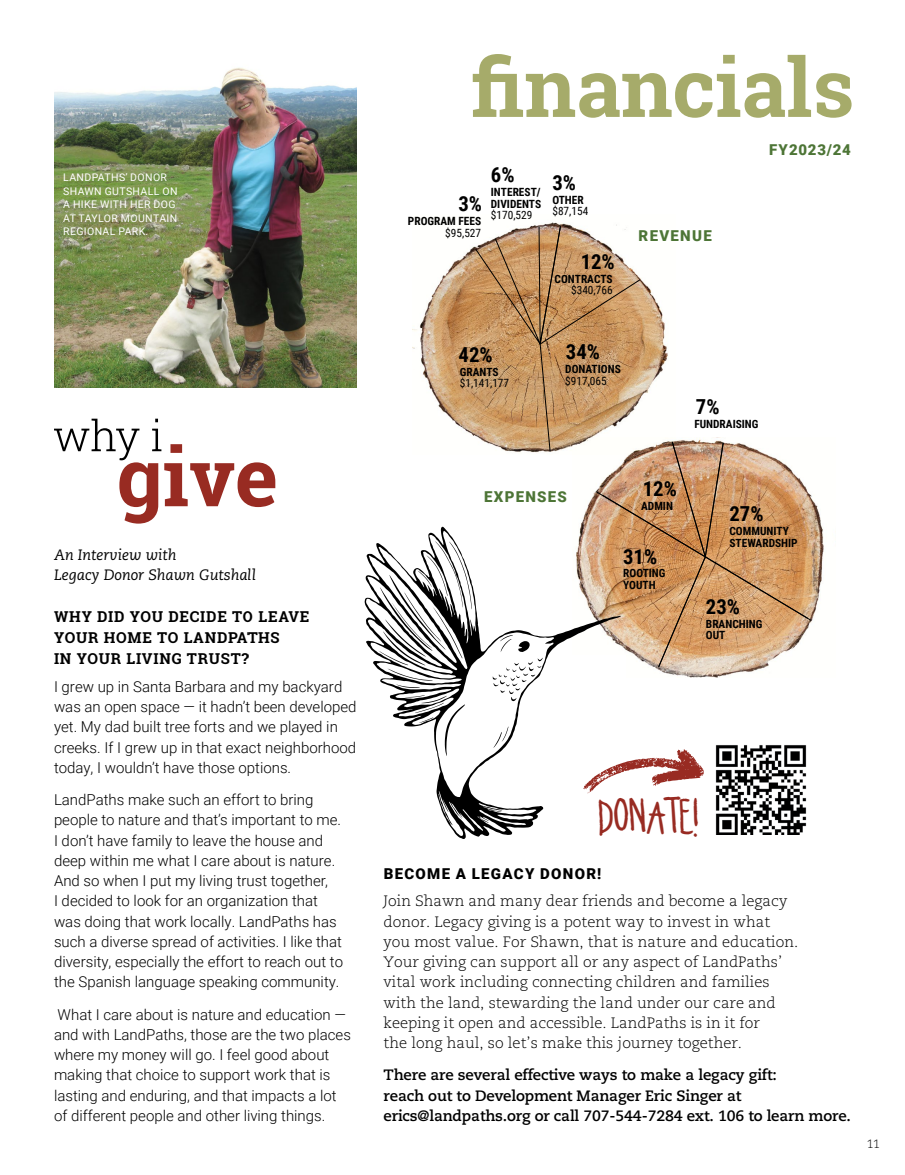
<style>
.page{position:relative;width:905px;height:1175px;background:#fff}
.page>*{position:absolute;margin:0;border:0;box-sizing:border-box;transform-origin:0 0}
.t1{font:39.45px "Spicy Sushi Roll";letter-spacing:-.005em;color:#982b22}
.t2{font:700 20.7px "Roboto Condensed";color:#000}
.t3{font:300 15px/20.2px "Roboto";color:#000}
.t4{font:300 15px/20.2px "Caecilia";color:#000}
.t5{font:700 15px/20.2px "Caecilia";letter-spacing:-.01em;color:#000}
.t6{font:700 15px/21px "Roboto Slab";letter-spacing:.05em;color:#000}
.t7{font:italic 15px/20.2px "Caecilia";color:#000}
.t8{font:900 15px "Roboto";letter-spacing:.085em;color:#000}
.t9{font:900 15px "Roboto";letter-spacing:.085em;color:#4d7536}
.t10{font:900 15px "Roboto";letter-spacing:.05em;color:#4d7536}
.t11{font:300 12px "Caecilia";color:#000}
.t12{font:700 11.4px/11.4px "Roboto Condensed";color:#000}
.t13{font:11.4px "Roboto Condensed";color:#000}
.t14{font:10.5px/13.5px "Roboto";letter-spacing:.035em;color:#fff}
</style>
<div class="page">
<svg style="left:472px;top:54px;width:379px;height:64px"></svg>
<img style="left:54px;top:68px;width:302px;height:319px">
<svg style="left:54px;top:419px;width:221px;height:104px"></svg>
<img style="left:812px;top:499px;width:12px;height:121px">
<svg style="left:364px;top:543px;width:224px;height:296px"></svg>
<img style="left:715px;top:793px;width:92px;height:41px">
<svg style="left:378px;top:225px;width:434px;height:568px"></svg>
<p class="t14" style="left:63px;top:170px;width:116px">LANDPATHS’ DONOR<br>SHAWN GUTSHALL ON<br>A HIKE WITH HER DOG<br>AT TAYLOR MOUNTAIN<br>REGIONAL PARK.</p>
<p class="t7" style="left:54px;top:545px;width:203px">An Interview with<br>Legacy Donor Shawn Gutshall</p>
<p class="t6" style="left:54px;top:606px;width:257px">WHY DID YOU DECIDE TO LEAVE<br>YOUR HOME TO LANDPATHS<br>IN YOUR LIVING TRUST?</p>
<p class="t3" style="left:54px;top:675px;width:304px">I grew up in Santa Barbara and my backyard was an open space — it hadn’t been developed yet. My dad built tree forts and we played in creeks. If I grew up in that exact neighborhood today, I wouldn’t have those options.</p>
<p class="t3" style="left:54px;top:789px;width:290px">LandPaths make such an effort to bring people to nature and that’s important to me.<br>I don’t have family to leave the house and deep within me what I care about is nature.<br>And so when I put my living trust together,<br>I decided to look for an organization that was doing that work locally. LandPaths has such a diverse spread of activities. I like that diversity, especially the effort to reach out to the Spanish language speaking community.</p>
<p class="t3" style="left:54px;top:1003px;width:298px">What I care about is nature and education — and with LandPaths, those are the two places where my money will go. I feel good about making that choice to support work that is lasting and enduring, and that impacts a lot of different people and other living things.</p>
<h2 class="t2" style="left:491px;top:160px;width:25px">6%</h2>
<p class="t12" style="left:491px;top:186px;width:87px">INTEREST/ <sup>3%<br></sup>DIVIDENTS</p>
<p class="t13" style="left:491px;top:207px;width:43px">$170,529</p>
<h2 class="t2" style="left:458px;top:189px;width:25px">3%</h2>
<p class="t12" style="left:552px;top:193px;width:33px">OTHER</p>
<p class="t13" style="left:552px;top:203px;width:37px">$87,154</p>
<p class="t12" style="left:408px;top:215px;width:75px">PROGRAM FEES</p>
<p class="t13" style="left:445px;top:224px;width:37px">$95,527</p>
<h2 class="t2" style="left:580px;top:247px;width:36px">12%</h2>
<p class="t12" style="left:554px;top:273px;width:60px">CONTRACTS</p>
<p class="t13" style="left:571px;top:282px;width:43px">$340,766</p>
<p class="t9" style="left:638px;top:225px;width:75px">REVENUE</p>
<p class="t10" style="left:769px;top:139px;width:83px">FY2023/24</p>
<h2 class="t2" style="left:458px;top:340px;width:36px">42%</h2>
<p class="t12" style="left:460px;top:366px;width:40px">GRANTS</p>
<p class="t13" style="left:460px;top:375px;width:51px">$1,141,177</p>
<h2 class="t2" style="left:566px;top:337px;width:36px">34%</h2>
<p class="t12" style="left:565px;top:363px;width:57px">DONATIONS</p>
<p class="t13" style="left:565px;top:373px;width:43px">$917,065</p>
<h2 class="t2" style="left:696px;top:392px;width:25px">7%</h2>
<p class="t12" style="left:694px;top:418px;width:66px">FUNDRAISING</p>
<p class="t9" style="left:484px;top:486px;width:84px">EXPENSES</p>
<h2 class="t2" style="left:642px;top:474px;width:36px">12%</h2>
<p class="t12" style="left:641px;top:499px;width:33px">ADMIN</p>
<h2 class="t2" style="left:729px;top:499px;width:36px">27%</h2>
<h2 class="t2" style="left:623px;top:541px;width:36px">31%</h2>
<p class="t12" style="left:623px;top:567px;width:44px">ROOTING<br>YOUTH</p>
<p class="t12" style="left:729px;top:525px;width:70px">COMMUNITY<br>STEWARDSHIP</p>
<h2 class="t2" style="left:706px;top:592px;width:36px">23%</h2>
<p class="t12" style="left:706px;top:618px;width:58px">BRANCHING<br>OUT</p>
<h1 class="t1" style="left:598px;top:793px;width:102px">DONATE!</h1>
<p class="t8" style="left:384px;top:862px;width:219px">BECOME A LEGACY DONOR!</p>
<p class="t4" style="left:383px;top:891px;width:416px">Join Shawn and many dear friends and become a legacy donor. Legacy giving is a potent way to invest in what you most value. For Shawn, that is nature and education.<br>Your giving can support all or any aspect of LandPaths’ vital work including connecting children and families with the land, stewarding the land under our care and keeping it open and accessible. LandPaths is in it for<br>the long haul, so let’s make this journey together.</p>
<p class="t5" style="left:383px;top:1065px;width:469px">There are several effective ways to make a legacy gift:<br>reach out to Development Manager Eric Singer at erics@landpaths.org or call 707-544-7284 ext. 106 to learn more.</p>
<p class="t11" style="left:866px;top:1137px;width:15px">11</p>
</div>
